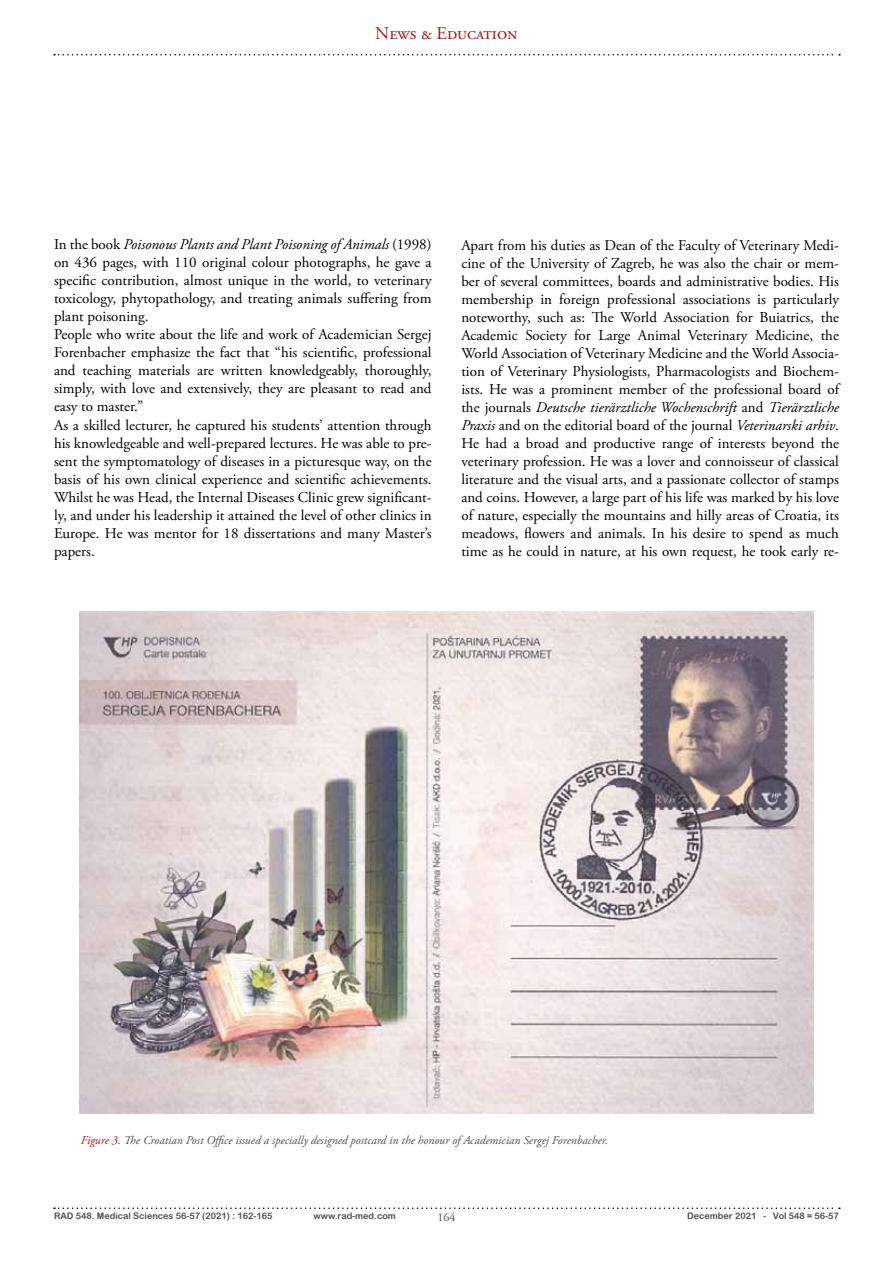
<style>
.page{position:relative;width:893px;height:1263px;background:#fff}
.page>*{position:absolute;margin:0;border:0;box-sizing:border-box;transform-origin:0 0}
.t1{font:18px "Adobe Garamond Pro";color:#981c1e}
.t2{font:15px/18px "Adobe Garamond Pro";color:#000}
.t3{font:italic 12px "Adobe Garamond Pro";color:#4d4d4d}
.t4{font:12px "Adobe Garamond Pro";color:#4d4d4d}
.t5{font:9px "Arial Rounded MT Bold";color:#4d4d4d}
.s1{font-style:italic}
.s2{color:#981c1e}
</style>
<div class="page">
<svg style="left:54px;top:54px;width:786px;height:2px"></svg>
<svg style="left:54px;top:1207px;width:786px;height:2px"></svg>
<img style="left:80px;top:611px;width:733px;height:503px">
<p class="t1" style="left:375px;top:23px;width:144px">News &amp; Education</p>
<p class="t2" style="left:54px;top:236px;width:379px">In the book <span class="s1">Poisonous Plants and Plant Poisoning of Animals</span> (1998) on 436 pages, with 110 original colour photographs, he gave a specific contribution, almost unique in the world, to veterinary toxicology, phytopathology, and treating animals suffering from plant poisoning.<br>People who write about the life and work of Academician Sergej Forenbacher emphasize the fact that “his scientific, professional and teaching materials are written knowledgeably, thoroughly, simply, with love and extensively, they are pleasant to read and easy to master.”<br>As a skilled lecturer, he captured his students’ attention through his knowledgeable and well-prepared lectures. He was able to pre&shy;sent the symptomatology of diseases in a picturesque way, on the basis of his own clinical experience and scientific achievements.<br>Whilst he was Head, the Internal Diseases Clinic grew significant&shy;ly, and under his leadership it attained the level of other clinics in Europe. He was mentor for 18 dissertations and many Master’s papers.</p>
<p class="t2" style="left:461px;top:237px;width:379px;text-align:justify">Apart from his duties as Dean of the Faculty of Veterinary Medi&shy;cine of the University of Zagreb, he was also the chair or mem&shy;ber of several committees, boards and administrative bodies. His membership in foreign professional associations is particularly noteworthy, such as: The World Association for Buiatrics, the Academic Society for Large Animal Veterinary Medicine, the World Association of Veterinary Medicine and the World Associa&shy;tion of Veterinary Physiologists, Pharmacologists and Biochem&shy;ists. He was a prominent member of the professional board of the journals <span class="s1">Deutsche tierärztliche Wochenschrift</span> and <span class="s1">Tierärztliche Praxis</span> and on the editorial board of the journal <span class="s1">Veterinarski arhiv</span>.<br>He had a broad and productive range of interests beyond the veterinary profession. He was a lover and connoisseur of classical literature and the visual arts, and a passionate collector of stamps and coins. However, a large part of his life was marked by his love of nature, especially the mountains and hilly areas of Croatia, its meadows, flowers and animals. In his desire to spend as much time as he could in nature, at his own request, he took early re-</p>
<p class="t3" style="left:81px;top:1133px;width:529px"><span class="s2">Figure 3.</span> The Croatian Post Office issued a specially designed postcard in the honour of Academician Sergej Forenbacher.</p>
<p class="t5" style="left:54px;top:1210px;width:220px">RAD 548. Medical Sciences 56-57 (2021) : 162-165</p>
<p class="t5" style="left:314px;top:1210px;width:84px">www.rad-med.com</p>
<p class="t4" style="left:437px;top:1210px;width:19px">164</p>
<p class="t5" style="left:687px;top:1210px;width:153px">December 2021 - Vol 548 = 56-57</p>
</div>
